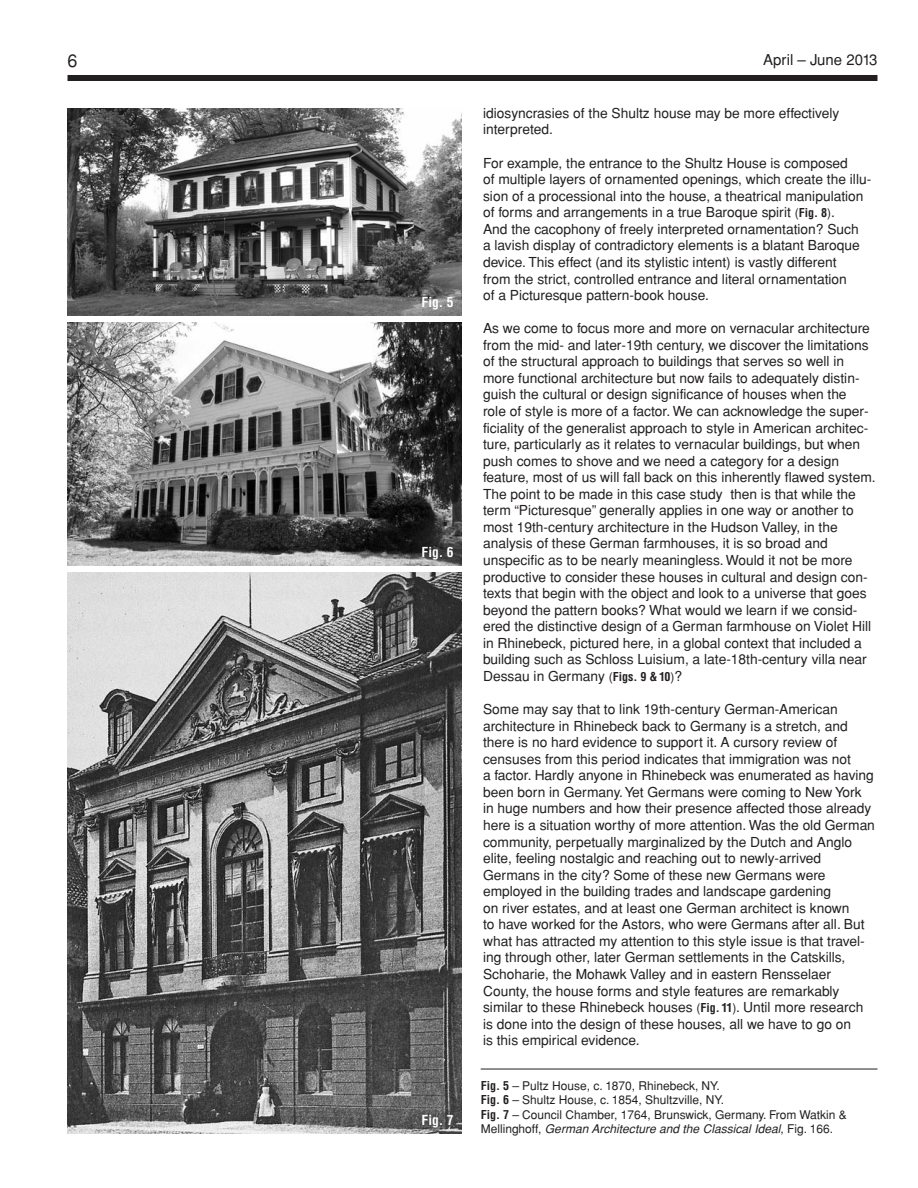
<style>
.page{position:relative;width:918px;height:1188px;background:#fff}
.page>*{position:absolute;margin:0;border:0;box-sizing:border-box;transform-origin:0 0}
.t1{font:18px "Helvetica";color:#231f20}
.t2{font:15px "Helvetica";color:#231f20}
.t3{font:13.8px/16.5px "Helvetica";color:#231f20}
.t4{font:700 condensed 13.5px "Helvetica";color:#fff}
.t5{font:12px/14.5px "Helvetica";color:#231f20}
.s1{font-size:12px}
.s2{font-weight:700;font-stretch:condensed;font-size:12px}
.s3{font-weight:700;font-stretch:condensed}
.s4{font-style:italic}
</style>
<div class="page">
<div style="left:68px;top:75px;width:810px;height:6px;background:#231f20"></div>
<img style="left:68px;top:108px;width:394px;height:208px">
<img style="left:68px;top:323px;width:394px;height:243px">
<img style="left:68px;top:573px;width:394px;height:561px">
<hr style="left:481px;top:1069px;width:397px;height:1px;background:#231f20">
<h1 class="t1" style="left:68px;top:50px;width:12px">6</h1>
<p class="t2" style="left:763px;top:51px;width:116px">April – June 2013</p>
<p class="t3" style="left:483px;top:105px;width:358px">idiosyncrasies of the Shultz house may be more effectively interpreted.</p>
<p class="t3" style="left:483px;top:155px;width:390px">For example, the entrance to the Shultz House is composed<br>of multiple layers of ornamented openings, which create the illu&shy;sion of a processional into the house, a theatrical manipulation of forms and arrangements in a true Baroque spirit <span class="s1">(</span><span class="s2">Fig. 8</span><span class="s1">)</span>.<br>And the cacophony of freely interpreted ornamentation? Such<br>a lavish display of contradictory elements is a blatant Baroque device. This effect (and its stylistic intent) is vastly different<br>from the strict, controlled entrance and literal ornamentation<br>of a Picturesque pattern-book house.</p>
<p class="t3" style="left:483px;top:320px;width:394px">As we come to focus more and more on vernacular architecture from the mid- and later-19th century, we discover the limitations of the structural approach to buildings that serves so well in more functional architecture but now fails to adequately distin&shy;guish the cultural or design significance of houses when the<br>role of style is more of a factor. We can acknowledge the super&shy;ficiality of the generalist approach to style in American architec&shy;ture, particularly as it relates to vernacular buildings, but when push comes to shove and we need a category for a design feature, most of us will fall back on this inherently flawed system.<br>The point to be made in this case study then is that while the term “Picturesque” generally applies in one way or another to most 19th-century architecture in the Hudson Valley, in the analysis of these German farmhouses, it is so broad and unspecific as to be nearly meaningless. Would it not be more productive to consider these houses in cultural and design con&shy;texts that begin with the object and look to a universe that goes beyond the pattern books? What would we learn if we consid&shy;ered the distinctive design of a German farmhouse on Violet Hill in Rhinebeck, pictured here, in a global context that included a building such as Schloss Luisium, a late-18th-century villa near Dessau in Germany <span class="s1">(</span><span class="s2">Figs. 9 &amp;10</span><span class="s1">)</span>?</p>
<p class="t3" style="left:483px;top:701px;width:393px">Some may say that to link 19th-century German-American architecture in Rhinebeck back to Germany is a stretch, and there is no hard evidence to support it. A cursory review of censuses from this period indicates that immigration was not<br>a factor. Hardly anyone in Rhinebeck was enumerated as having been born in Germany.Yet Germans were coming to New York in huge numbers and how their presence affected those already here is a situation worthy of more attention. Was the old German community, perpetually marginalized by the Dutch and Anglo elite, feeling nostalgic and reaching out to newly-arrived Germans in the city? Some of these new Germans were employed in the building trades and landscape gardening<br>on river estates, and at least one German architect is known<br>to have worked for the Astors, who were Germans after all. But what has attracted my attention to this style issue is that travel&shy;ing through other, later German settlements in the Catskills, Schoharie, the Mohawk Valley and in eastern Rensselaer County, the house forms and style features are remarkably similar to these Rhinebeck houses <span class="s1">(</span><span class="s2">Fig. 11</span><span class="s1">)</span>. Until more research is done into the design of these houses, all we have to go on<br>is this empirical evidence.</p>
<p class="t5" style="left:481px;top:1078px;width:368px"><span class="s3">Fig. 5</span> – Pultz House, c. 1870, Rhinebeck, NY.<br><span class="s3">Fig. 6</span> – Shultz House, c. 1854, Shultzville, NY.<br><span class="s3">Fig. 7</span> – Council Chamber, 1764, Brunswick, Germany. From Watkin &amp; Mellinghoff, <span class="s4">German Architecture and the Classical Ideal</span>, Fig. 166.</p>
<p class="t4" style="left:422px;top:294px;width:33px">Fig. 5</p>
<p class="t4" style="left:422px;top:545px;width:33px">Fig. 6</p>
<p class="t4" style="left:422px;top:1112px;width:33px">Fig. 7</p>
</div>
